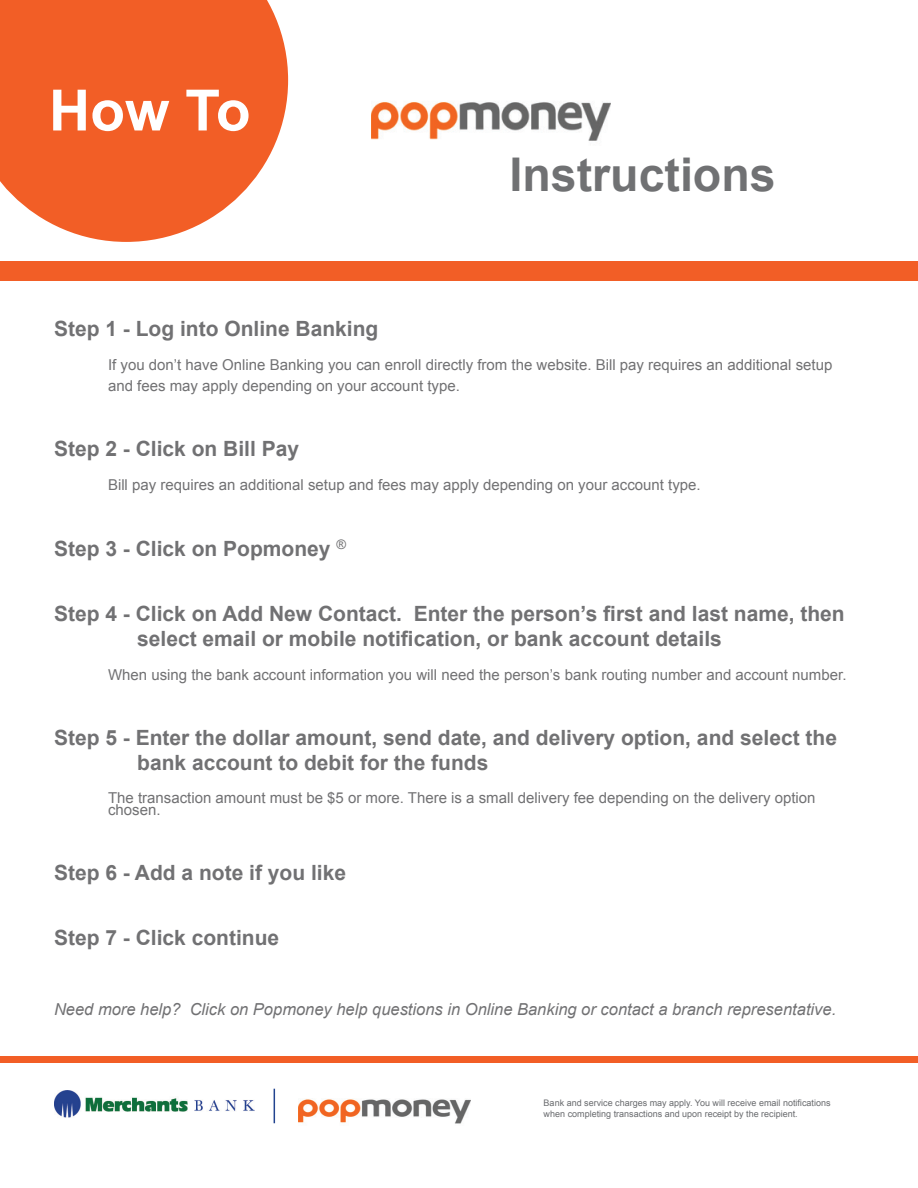
<style>
.page{position:relative;width:918px;height:1188px;background:#fff}
.page>*{position:absolute;margin:0;border:0;box-sizing:border-box;transform-origin:0 0}
.t1{font:700 57px "Arial";color:#fff}
.t2{font:700 46.5px "Arial";color:#707173}
.t3{font:700 21px/25.2px "Arial";color:#717173}
.t4{font:italic 16.5px "Arial";color:#717173}
.t5{font:15px/21.6px "Arial";color:#717173}
.t6{font:9px/10.8px "Arial";color:#696b6e}
</style>
<div class="page">
<img style="left:298px;top:1099px;width:172px;height:25px">
<img style="left:371px;top:102px;width:240px;height:39px">
<img style="left:55px;top:1091px;width:200px;height:27px">
<div style="left:112px;top:1114px;width:148px;height:9px;background:#fff"></div>
<hr style="left:274px;top:1089px;width:1px;height:34px;background:#22438f">
<div style="left:0;top:1057px;width:918px;height:6px;background:#f25e26"></div>
<div style="left:1px;top:262px;width:917px;height:19px;background:#f25e26"></div>
<svg style="left:0;top:0;width:288px;height:242px;background:#f37140"></svg>
<h1 class="t1" style="left:49px;top:72px;width:203px">How To</h1>
<h2 class="t2" style="left:510px;top:143px;width:268px">Instructions</h2>
<h3 class="t3" style="left:54px;top:317px;width:326px">Step 1 - Log into Online Banking</h3>
<p class="t5" style="left:108px;top:354px;width:726px">If you don’t have Online Banking you can enroll directly from the website. Bill pay requires an additional setup and fees may apply depending on your account type.</p>
<h3 class="t3" style="left:54px;top:437px;width:247px">Step 2 - Click on Bill Pay</h3>
<p class="t5" style="left:108px;top:474px;width:594px">Bill pay requires an additional setup and fees may apply depending on your account type.</p>
<h3 class="t3" style="left:54px;top:537px;width:294px">Step 3 - Click on Popmoney <sup>®</sup></h3>
<h3 class="t3" style="left:137px;top:602px;width:709px;text-indent:-83px">Step 4 - Click on Add New Contact. Enter the person’s first and last name, then select email or mobile notification, or bank account details</h3>
<p class="t5" style="left:108px;top:664px;width:740px">When using the bank account information you will need the person’s bank routing number and account number.</p>
<h3 class="t3" style="left:137px;top:725px;width:701px;text-indent:-83px">Step 5 - Enter the dollar amount, send date, and delivery option, and select the bank account to debit for the funds</h3>
<p class="t5" style="left:108px;top:792px;width:709px;line-height:12px">The transaction amount must be $5 or more. There is a small delivery fee depending on the delivery option chosen.</p>
<h3 class="t3" style="left:54px;top:861px;width:294px">Step 6 - Add a note if you like</h3>
<h3 class="t3" style="left:54px;top:926px;width:227px">Step 7 - Click continue</h3>
<p class="t4" style="left:54px;top:999px;width:784px">Need more help? Click on Popmoney help questions in Online Banking or contact a branch representative.</p>
<p class="t6" style="left:544px;top:1098px;width:288px">Bank and service charges may apply. You will receive email notifications when completing transactions and upon receipt by the recipient.</p>
</div>
